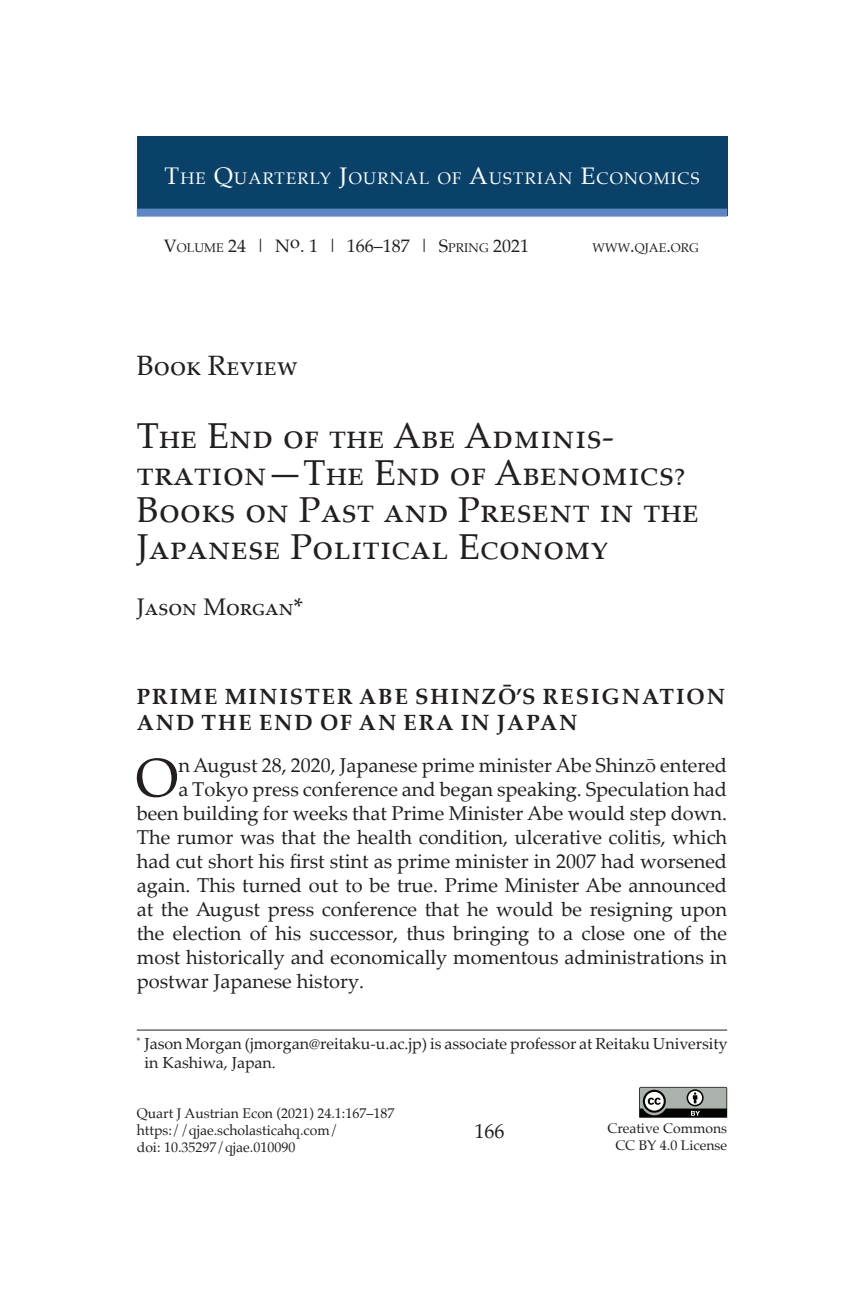
<style>
.page{position:relative;width:864px;height:1296px;background:#fff}
.page>*{position:absolute;margin:0;border:0;box-sizing:border-box;transform-origin:0 0}
.Body_first_par{font:54.4px "Palatino Linotype";color:#231f20}
.Heading_1{font:36px/37px "Palatino Linotype";letter-spacing:.01em;color:#231f20}
.Heading_1-2{font:28px "Palatino Linotype";color:#231f20}
.Author_article{font:24px "Palatino Linotype";color:#231f20}
.Chapter_title{font:700 22px/26.4px "Palatino Linotype";letter-spacing:.09em;color:#231f20}
.Body_first_par-2{font:20px "Palatino Linotype";color:#231f20}
.t1{font:20px "Palatino";color:#231f20}
.t2{font:18px "Palatino";color:#231f20}
.t3{font:16.8px "Palatino";letter-spacing:.07em;color:#fff}
.Footnote_normal{font:16px/19.2px "Palatino Linotype";color:#231f20}
.t4{font:14px/16.8px "Palatino";color:#231f20}
.t5{font:12.6px "Palatino";color:#231f20}
.s1{font-size:24px}
.s2{font-style:inherit}
.s3{font-size:12.6px}
.s4{font-size:18px}
</style>
<div class="page">
<div style="left:137px;top:137px;width:590px;height:79px;background:#094169"></div>
<div style="left:137px;top:209px;width:590px;height:8px;background:#5e86c4"></div>
<svg style="left:639px;top:1087px;width:88px;height:31px;background:#767a76"></svg>
<hr style="left:137px;top:1030px;width:590px;height:1px;background:#231f20">
<p class="t3" style="left:164px;top:164px;width:537px"><span class="s1">T</span>HE <span class="s1">Q</span>UARTERLY <span class="s1">J</span>OURNAL OF <span class="s1">A</span>USTRIAN <span class="s1">E</span>CONOMICS</p>
<p class="t2" style="left:164px;top:231px;width:367px"><span class="s2">V</span><span class="s3">OLUME</span> 24 | No. 1 | 166–187 | <span class="s2">S</span><span class="s3">PRING</span> 2021</p>
<p class="t5" style="left:592px;top:238px;width:108px">WWW<span class="s4">.</span>QJAE<span class="s4">.</span>ORG</p>
<p class="Heading_1-2" style="left:137px;top:345px;width:162px">Book Review</p>
<p class="Heading_1" style="left:137px;top:416px;width:564px">The End of the Abe Adminis&shy;tration—The End of Abenomics?<br>Books on Past and Present in the<br>Japanese Political Economy</p>
<p class="Author_article" style="left:137px;top:589px;width:168px">Jason Morgan*</p>
<p class="Chapter_title" style="left:137px;top:683px;width:590px">PRIME MINISTER ABE SHINZŌ’S RESIGNATION<br>AND THE END OF AN ERA IN JAPAN</p>
<p class="Body_first_par" style="left:136px;top:739px;width:44px">O</p>
<p class="Body_first_par-2" style="left:178px;top:751px;width:550px">n August 28, 2020, Japanese prime minister Abe Shinzō entered</p>
<p class="Body_first_par-2" style="left:178px;top:775px;width:550px">a Tokyo press conference and began speaking. Speculation had</p>
<p class="Body_first_par-2" style="left:137px;top:799px;width:592px">been building for weeks that Prime Minister Abe would step down.</p>
<p class="Body_first_par-2" style="left:137px;top:823px;width:592px">The rumor was that the health condition, ulcerative colitis, which</p>
<p class="Body_first_par-2" style="left:137px;top:847px;width:592px">had cut short his first stint as prime minister in 2007 had worsened</p>
<p class="Body_first_par-2" style="left:137px;top:871px;width:592px">again. This turned out to be true. Prime Minister Abe announced</p>
<p class="Body_first_par-2" style="left:137px;top:895px;width:592px">at the August press conference that he would be resigning upon</p>
<p class="Body_first_par-2" style="left:137px;top:919px;width:592px">the election of his successor, thus bringing to a close one of the</p>
<p class="Body_first_par-2" style="left:137px;top:943px;width:592px">most historically and economically momentous administrations in</p>
<p class="Body_first_par-2" style="left:137px;top:967px;width:229px">postwar Japanese history.</p>
<p class="Footnote_normal" style="left:144px;top:1034px;width:585px;text-indent:-8px"><sup>*</sup> Jason Morgan (jmorgan@reitaku-u.ac.jp) is associate professor at Reitaku University in Kashiwa, Japan.</p>
<p class="t4" style="left:137px;top:1105px;width:259px">Quart J Austrian Econ (2021) 24.1:167–187</p>
<p class="t4" style="left:137px;top:1122px;width:203px">https://qjae.scholasticahq.com/ doi: 10.35297/qjae.010090</p>
<p class="t4" style="left:608px;top:1120px;width:121px">Creative Commons</p>
<p class="t1" style="left:475px;top:1115px;width:31px">166</p>
<p class="t4" style="left:615px;top:1136px;width:113px">CC BY 4.0 License</p>
</div>
